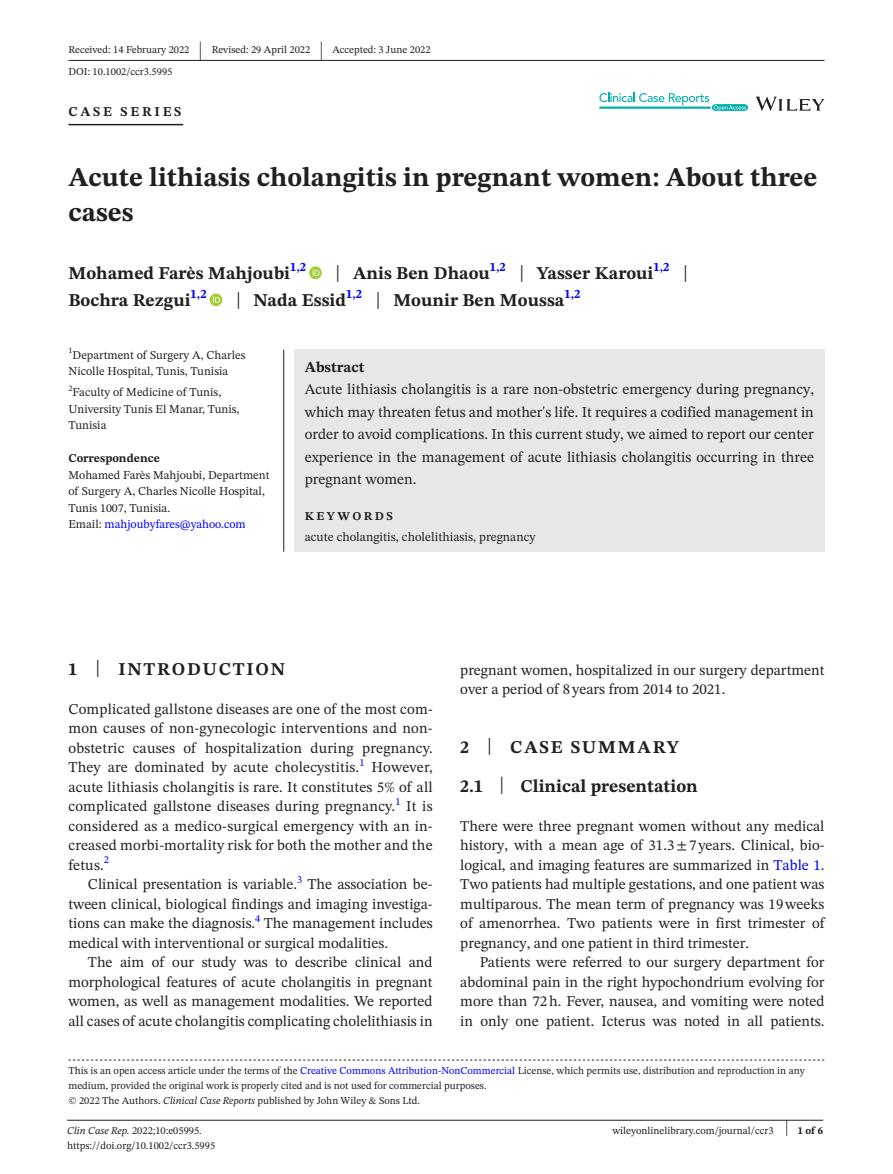
<style>
.page{position:relative;width:893px;height:1174px;background:#fff}
.page>*{position:absolute;margin:0;border:0;box-sizing:border-box;transform-origin:0 0}
.t1{font:700 27px/34.5px "STIX Two Text";color:#231f20}
.t2{font:25.65px "STIX Two Text";color:#231f20;scale:.49 1}
.t3{font:700 18px/39px "STIX Two Text";color:#231f20}
.t4{font:700 18px "STIX Two Text";letter-spacing:.1em;color:#231f20}
.t5{font:15px/19.5px "STIX Two Text";color:#231f20;text-align:justify}
.t6{font:700 15px "STIX Two Text";color:#231f20}
.t7{font:700 13.5px "STIX Two Text";letter-spacing:.2em;color:#231f20}
.t8{font:12.75px "STIX Two Text";color:#231f20}
.t9{font:12px/16.5px "STIX Two Text";color:#231f20}
.t10{font:700 12px "STIX Two Text";color:#231f20}
.t11{font:700 12px "STIX Two Text";letter-spacing:.2em;color:#231f20}
.t12{font:10.5px/15px "STIX Two Text";color:#231f20}
.t13{font:700 10.5px "STIX Two Text";color:#231f20}
.t14{font:10.5px "STIX Two Text";color:#00f}
.s1{font-weight:400;font-size:23.4px}
.s2{color:#00f}
.s3{font-weight:400;font-size:23.7px}
.s4{font-style:italic}
.s5{font-weight:400;font-size:22.2px}
</style>
<div class="page">
<hr style="left:67px;top:1119px;width:756px;height:1px;background:#231f20">
<svg style="left:756px;top:97px;width:68px;height:14px"></svg>
<svg style="left:599px;top:93px;width:149px;height:18px"></svg>
<hr style="left:68px;top:60px;width:756px;height:1px;background:#231f20">
<hr style="left:68px;top:124px;width:115px;height:1px;background:#231f20">
<svg style="left:309px;top:266px;width:13px;height:13px"></svg>
<svg style="left:313px;top:269px;width:6px;height:7px"></svg>
<div style="left:210px;top:293px;width:12px;height:13px;background:#a5cd39;border-radius:50%"></div>
<svg style="left:213px;top:296px;width:7px;height:7px"></svg>
<svg style="left:68px;top:1059px;width:756px;height:1px"></svg>
<div style="left:294px;top:350px;width:530px;height:202px;background:#e6e7e9"></div>
<hr style="left:283px;top:350px;width:1px;height:202px;background:#231f20">
<p class="t12" style="left:68px;top:42px;width:123px">Received: 14 February 2022</p>
<h2 class="t2" style="left:199px;top:32px;width:8px">|</h2>
<p class="t12" style="left:212px;top:42px;width:100px">Revised: 29 April 2022</p>
<h2 class="t2" style="left:320px;top:32px;width:8px">|</h2>
<p class="t12" style="left:332px;top:42px;width:100px">Accepted: 3 June 2022</p>
<p class="t12" style="left:68px;top:64px;width:105px">DOI: 10.1002/ccr3.5995</p>
<p class="t7" style="left:68px;top:101px;width:114px">CASE SERIES</p>
<h1 class="t1" style="left:68px;top:161px;width:750px">Acute lithiasis cholangitis in pregnant women: About three cases</h1>
<p class="t3" style="left:68px;top:254px;width:239px">Mohamed Farès Mahjoubi<sup>1,2</sup></p>
<p class="t3" style="left:336px;top:254px;width:354px"><span class="s1">|</span> Anis Ben Dhaou<sup>1,2</sup> <span class="s1">|</span> Yasser Karoui<sup>1,2</sup> <span class="s1">|</span></p>
<p class="t3" style="left:68px;top:281px;width:140px">Bochra Rezgui<sup>1,2</sup></p>
<p class="t3" style="left:236px;top:281px;width:346px"><span class="s1">|</span> Nada Essid<sup>1,2</sup> <span class="s1">|</span> Mounir Ben Moussa<sup>1,2</sup></p>
<p class="t9" style="left:68px;top:346px;width:179px"><sup>1</sup>Department of Surgery A, Charles<br>Nicolle Hospital, Tunis, Tunisia</p>
<p class="t9" style="left:68px;top:384px;width:173px"><sup>2</sup>Faculty of Medicine of Tunis,<br>University Tunis El Manar, Tunis,<br>Tunisia</p>
<p class="t10" style="left:68px;top:450px;width:93px">Correspondence</p>
<p class="t9" style="left:68px;top:466px;width:203px">Mohamed Farès Mahjoubi, Department of Surgery A, Charles Nicolle Hospital, Tunis 1007, Tunisia.<br>Email: <span class="s2">mahjoubyfares@yahoo.com</span></p>
<p class="t6" style="left:305px;top:356px;width:61px">Abstract</p>
<p class="t5" style="left:305px;top:378px;width:511px;line-height:22.5px">Acute lithiasis cholangitis is a rare non-obstetric emergency during pregnancy, which may threaten fetus and mother's life. It requires a codified management in order to avoid complications. In this current study, we aimed to report our center experience in the management of acute lithiasis cholangitis occurring in three pregnant women.</p>
<p class="t11" style="left:305px;top:507px;width:90px">KEYWORDS</p>
<p class="t8" style="left:305px;top:528px;width:232px">acute cholangitis, cholelithiasis, pregnancy</p>
<p class="t4" style="left:68px;top:656px;width:218px">1 <span class="s3">|</span> INTRODUCTION</p>
<p class="t5" style="left:68px;top:699px;width:366px">Complicated gallstone diseases are one of the most com&shy;mon causes of non-gynecologic interventions and non&shy;obstetric causes of hospitalization during pregnancy.<br>They are dominated by acute cholecystitis.</p>
<p class="t14" style="left:359px;top:754px;width:7px">1</p>
<p class="t5" style="left:68px;top:757px;width:366px;text-indent:303px">However, acute lithiasis cholangitis is rare. It constitutes 5% of all complicated gallstone diseases during pregnancy.</p>
<p class="t14" style="left:395px;top:793px;width:7px">1</p>
<p class="t5" style="left:68px;top:796px;width:366px;text-indent:338px">It is considered as a medico-surgical emergency with an in&shy;creased morbi-mortality risk for both the mother and the fetus.</p>
<p class="t14" style="left:104px;top:852px;width:7px">2</p>
<p class="t5" style="left:88px;top:874px;width:211px">Clinical presentation is variable.</p>
<p class="t14" style="left:297px;top:871px;width:7px">3</p>
<p class="t5" style="left:68px;top:874px;width:366px;text-indent:239px">The association be&shy;tween clinical, biological findings and imaging investiga&shy;tions can make the diagnosis.</p>
<p class="t14" style="left:255px;top:910px;width:7px">4</p>
<p class="t5" style="left:68px;top:913px;width:366px;text-indent:195px">The management includes medical with interventional or surgical modalities.</p>
<p class="t5" style="left:68px;top:952px;width:366px;text-indent:20px">The aim of our study was to describe clinical and morphological features of acute cholangitis in pregnant women, as well as management modalities. We reported all cases of acute cholangitis complicating cholelithiasis in</p>
<p class="t5" style="left:460px;top:660px;width:366px">pregnant women, hospitalized in our surgery department over a period of 8 years from 2014 to 2021.</p>
<p class="t3" style="left:460px;top:728px;width:239px">2 <span class="s3">|</span> CASE SUMMARY<br>2.1 <span class="s3">|</span> Clinical presentation</p>
<p class="t5" style="left:460px;top:816px;width:366px">There were three pregnant women without any medical history, with a mean age of 31.3±7 years. Clinical, bio&shy;logical, and imaging features are summarized in <span class="s2">Table 1</span>.<br>Two patients had multiple gestations, and one patient was multiparous. The mean term of pregnancy was 19weeks of amenorrhea. Two patients were in first trimester of pregnancy, and one patient in third trimester.</p>
<p class="t5" style="left:460px;top:952px;width:366px;text-indent:20px">Patients were referred to our surgery department for abdominal pain in the right hypochondrium evolving for more than 72h. Fever, nausea, and vomiting were noted in only one patient. Icterus was noted in all patients.</p>
<p class="t12" style="left:68px;top:1063px;width:738px">This is an open access article under the terms of the <span class="s2">Creative Commons Attribution-NonCommercial</span> License, which permits use, distribution and reproduction in any medium, provided the original work is properly cited and is not used for commercial purposes.<br>© 2022 The Authors. <span class="s4">Clinical Case Reports</span> published by John Wiley &amp; Sons Ltd.</p>
<p class="t12" style="left:67px;top:1123px;width:136px"><span class="s4">Clin Case Rep.</span> 2022;10:e05995.</p>
<p class="t13" style="left:785px;top:1123px;width:39px"><span class="s5">|</span> 1 of 6</p>
<p class="t12" style="left:67px;top:1138px;width:150px">https://doi.org/10.1002/ccr3.5995</p>
<p class="t12" style="left:612px;top:1123px;width:163px">wileyonlinelibrary.com/journal/ccr3</p>
</div>
